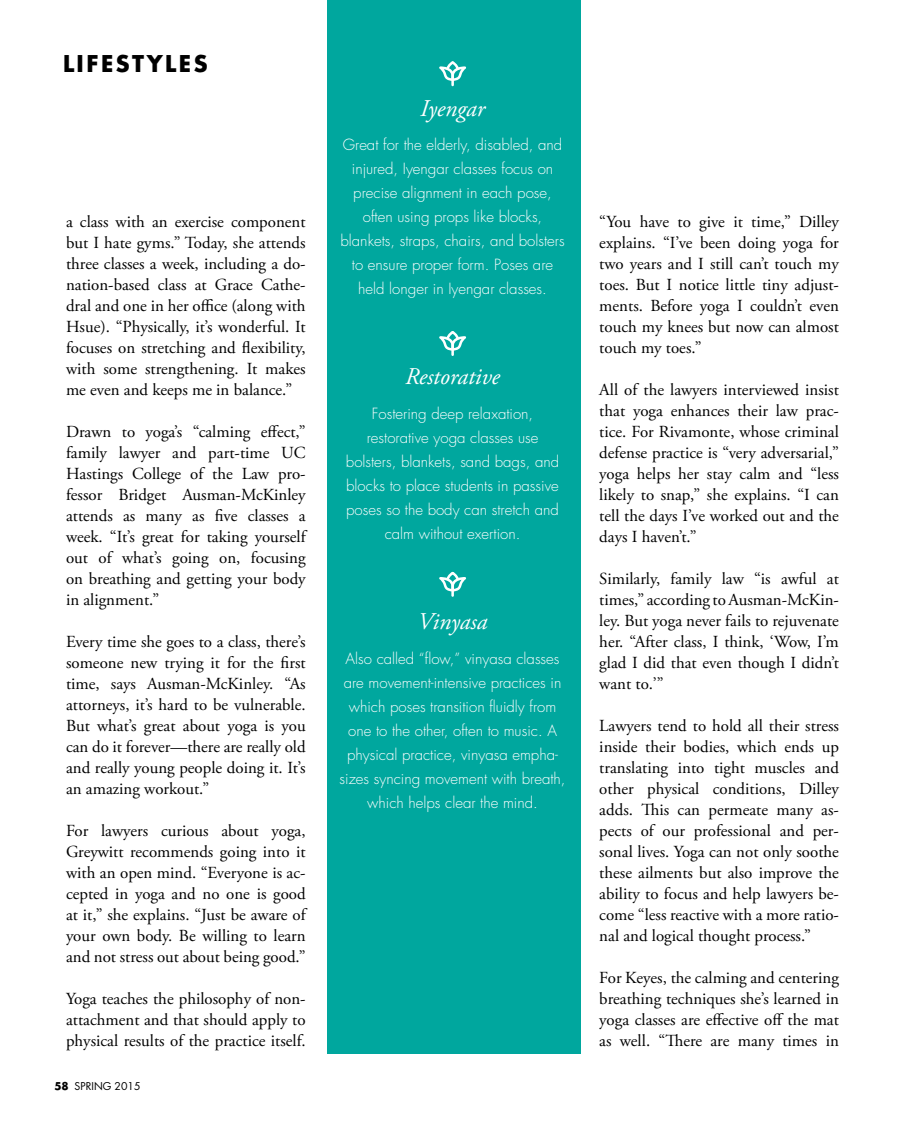
<style>
.page{position:relative;width:905px;height:1134px;background:#fff}
.page>*{position:absolute;margin:0;border:0;box-sizing:border-box;transform-origin:0 0}
.t1{font:italic 24px "Adobe Garamond Pro";color:#fff}
.t2{font:700 22.5px "Futura";letter-spacing:.11em;color:#000}
.t3{font:16.8px/21px "Adobe Garamond Pro";color:#000;text-align:justify}
.t4{font:300 15px/24px "Futura";color:#fff;text-align:center}
.t5{font:10.5px "Futura Std";color:#000}
.s1{font-weight:700}
</style>
<div class="page">
<div style="left:327px;top:0;width:254px;height:1053px;background:#00a79e"></div>
<svg style="left:439px;top:331px;width:27px;height:25px"></svg>
<svg style="left:439px;top:572px;width:27px;height:25px"></svg>
<svg style="left:439px;top:61px;width:27px;height:25px"></svg>
<h2 class="t2" style="left:63px;top:48px;width:146px">LIFESTYLES</h2>
<p class="t3" style="left:66px;top:212px;width:241px">a class with an exercise component but I hate gyms.” Today, she attends three classes a week, including a do&shy;nation-based class at Grace Cathe&shy;dral and one in her office (along with Hsue). “Physically, it’s wonderful. It focuses on stretching and flexibility, with some strengthening. It makes me even and keeps me in balance.”</p>
<p class="t3" style="left:66px;top:422px;width:241px">Drawn to yoga’s “calming effect,” family lawyer and part-time UC Hastings College of the Law pro&shy;fessor Bridget Ausman-McKinley attends as many as five classes a week. “It’s great for taking yourself out of what’s going on, focusing on breathing and getting your body in alignment.”</p>
<p class="t3" style="left:66px;top:632px;width:241px">Every time she goes to a class, there’s someone new trying it for the first time, says Ausman-McKinley. “As attorneys, it’s hard to be vulnerable.<br>But what’s great about yoga is you can do it forever—there are really old and really young people doing it. It’s an amazing workout.”</p>
<p class="t3" style="left:66px;top:821px;width:241px">For lawyers curious about yoga, Greywitt recommends going into it with an open mind. “Everyone is ac&shy;cepted in yoga and no one is good at it,” she explains. “Just be aware of your own body. Be willing to learn and not stress out about being good.”</p>
<p class="t3" style="left:66px;top:989px;width:241px">Yoga teaches the philosophy of non&shy;attachment and that should apply to physical results of the practice itself.</p>
<p class="t5" style="left:54px;top:1080px;width:88px"><span class="s1">58</span> SPRING 2015</p>
<h1 class="t1" style="left:420px;top:94px;width:67px">Iyengar</h1>
<p class="t4" style="left:340px;top:133px;width:226px">Great for the elderly, disabled, and injured, Iyengar classes focus on precise alignment in each pose, often using props like blocks, blankets, straps, chairs, and bolsters to ensure proper form. Poses are held longer in Iyengar classes.</p>
<h1 class="t1" style="left:405px;top:362px;width:96px">Restorative</h1>
<p class="t4" style="left:346px;top:402px;width:215px">Fostering deep relaxation, restorative yoga classes use bolsters, blankets, sand bags, and blocks to place students in passive poses so the body can stretch and calm without exertion.</p>
<h1 class="t1" style="left:417px;top:607px;width:71px">Vinyasa</h1>
<p class="t4" style="left:339px;top:647px;width:227px">Also called “flow,” vinyasa classes are movement-intensive practices in which poses transition fluidly from one to the other, often to music. A physical practice, vinyasa empha&shy;sizes syncing movement with breath, which helps clear the mind.</p>
<p class="t3" style="left:599px;top:212px;width:241px">“You have to give it time,” Dilley explains. “I’ve been doing yoga for two years and I still can’t touch my toes. But I notice little tiny adjust&shy;ments. Before yoga I couldn’t even touch my knees but now can almost touch my toes.”</p>
<p class="t3" style="left:599px;top:380px;width:241px">All of the lawyers interviewed insist that yoga enhances their law prac&shy;tice. For Rivamonte, whose criminal defense practice is “very adversarial,” yoga helps her stay calm and “less likely to snap,” she explains. “I can tell the days I’ve worked out and the days I haven’t.”</p>
<p class="t3" style="left:599px;top:569px;width:241px">Similarly, family law “is awful at times,” according to Ausman-McKin&shy;ley. But yoga never fails to rejuvenate her. “After class, I think, ‘Wow, I’m glad I did that even though I didn’t want to.’”</p>
<p class="t3" style="left:599px;top:716px;width:241px">Lawyers tend to hold all their stress inside their bodies, which ends up translating into tight muscles and other physical conditions, Dilley adds. This can permeate many as&shy;pects of our professional and per&shy;sonal lives. Yoga can not only soothe these ailments but also improve the ability to focus and help lawyers be&shy;come “less reactive with a more ratio&shy;nal and logical thought process.”</p>
<p class="t3" style="left:599px;top:968px;width:241px">For Keyes, the calming and centering breathing techniques she’s learned in yoga classes are effective off the mat as well. “There are many times in</p>
</div>
